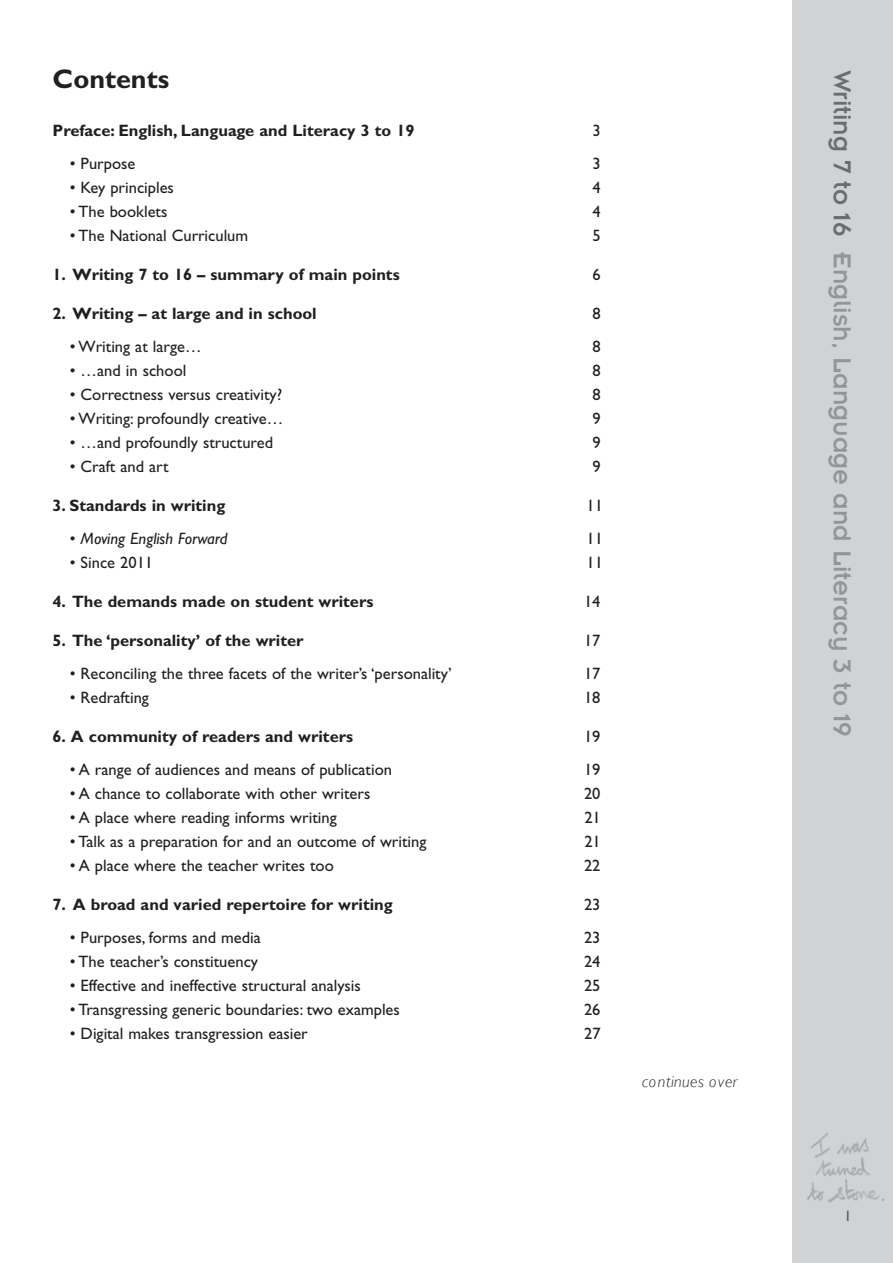
<style>
.page{position:relative;width:893px;height:1263px;background:#fff}
.page>*{position:absolute;margin:0;border:0;box-sizing:border-box;transform-origin:0 0}
.t1{font:27px "Insignia";color:#939598}
.t2{font:700 27px "Gill Sans";color:#231f20}
.t3{font:16.5px "Gill Sans";color:#231f20}
.t4{font:700 16.5px "Gill Sans";color:#231f20}
.t5{font:italic 16.5px "Gill Sans";color:#231f20}
.t6{font:italic 300 16.5px "Gill Sans";letter-spacing:.03em;color:#231f20}
.t7{font:15px "Gill Sans";color:#57585a}
.s1{font-style:normal}
.s2{color:#6c6d70}
</style>
<div class="page">
<div style="left:792px;top:0;width:101px;height:1263px;background:#d1d2d4"></div>
<img style="left:816px;top:1160px;width:54px;height:16px">
<img style="left:807px;top:1182px;width:17px;height:19px">
<img style="left:828px;top:1178px;width:52px;height:25px">
<img style="left:811px;top:1133px;width:19px;height:25px">
<img style="left:836px;top:1139px;width:34px;height:23px">
<h1 class="t2" style="left:53px;top:69px;width:118px">Contents</h1>
<p class="t4" style="left:53px;top:124px;width:364px">Preface: English, Language and Literacy 3 to 19</p>
<p class="t3" style="left:593px;top:124px;width:10px">3</p>
<p class="t3" style="left:70px;top:157px;width:67px">• Purpose</p>
<p class="t3" style="left:593px;top:157px;width:10px">3</p>
<p class="t3" style="left:70px;top:181px;width:106px">• Key principles</p>
<p class="t3" style="left:593px;top:181px;width:10px">4</p>
<p class="t3" style="left:70px;top:205px;width:99px">• The booklets</p>
<p class="t3" style="left:593px;top:205px;width:10px">4</p>
<p class="t3" style="left:70px;top:229px;width:180px">• The National Curriculum</p>
<p class="t3" style="left:593px;top:229px;width:10px">5</p>
<p class="t4" style="left:53px;top:268px;width:349px">1. Writing 7 to 16 – summary of main points</p>
<p class="t3" style="left:593px;top:268px;width:10px">6</p>
<p class="t4" style="left:53px;top:307px;width:266px">2. Writing – at large and in school</p>
<p class="t3" style="left:593px;top:307px;width:10px">8</p>
<p class="t3" style="left:70px;top:340px;width:133px">• Writing at large…</p>
<p class="t3" style="left:593px;top:340px;width:10px">8</p>
<p class="t3" style="left:70px;top:364px;width:118px">• …and in school</p>
<p class="t3" style="left:593px;top:364px;width:10px">8</p>
<p class="t3" style="left:70px;top:388px;width:214px">• Correctness versus creativity?</p>
<p class="t3" style="left:593px;top:388px;width:10px">8</p>
<p class="t3" style="left:70px;top:412px;width:215px">• Writing: profoundly creative…</p>
<p class="t3" style="left:593px;top:412px;width:10px">9</p>
<p class="t3" style="left:70px;top:436px;width:205px">• …and profoundly structured</p>
<p class="t3" style="left:593px;top:436px;width:10px">9</p>
<p class="t3" style="left:70px;top:460px;width:100px">• Craft and art</p>
<p class="t3" style="left:593px;top:460px;width:10px">9</p>
<p class="t4" style="left:53px;top:499px;width:174px">3. Standards in writing</p>
<p class="t3" style="left:587px;top:499px;width:18px">11</p>
<p class="t5" style="left:70px;top:532px;width:159px"><span class="s1">•</span> Moving English Forward</p>
<p class="t3" style="left:587px;top:532px;width:18px">11</p>
<p class="t3" style="left:70px;top:556px;width:85px">• Since 2011</p>
<p class="t3" style="left:587px;top:556px;width:18px">11</p>
<p class="t4" style="left:53px;top:595px;width:322px">4. The demands made on student writers</p>
<p class="t3" style="left:584px;top:595px;width:18px">14</p>
<p class="t4" style="left:53px;top:634px;width:253px">5. The ‘personality’ of the writer</p>
<p class="t3" style="left:584px;top:634px;width:18px">17</p>
<p class="t3" style="left:70px;top:667px;width:383px">• Reconciling the three facets of the writer’s ‘personality’</p>
<p class="t3" style="left:584px;top:667px;width:18px">17</p>
<p class="t3" style="left:70px;top:691px;width:81px">• Redrafting</p>
<p class="t3" style="left:584px;top:691px;width:18px">18</p>
<p class="t4" style="left:53px;top:730px;width:302px">6. A community of readers and writers</p>
<p class="t3" style="left:584px;top:730px;width:18px">19</p>
<p class="t3" style="left:70px;top:763px;width:324px">• A range of audiences and means of publication</p>
<p class="t3" style="left:584px;top:763px;width:18px">19</p>
<p class="t3" style="left:70px;top:787px;width:302px">• A chance to collaborate with other writers</p>
<p class="t3" style="left:584px;top:787px;width:18px">20</p>
<p class="t3" style="left:70px;top:811px;width:269px">• A place where reading informs writing</p>
<p class="t3" style="left:584px;top:811px;width:18px">21</p>
<p class="t3" style="left:70px;top:835px;width:358px">• Talk as a preparation for and an outcome of writing</p>
<p class="t3" style="left:584px;top:835px;width:18px">21</p>
<p class="t3" style="left:70px;top:859px;width:266px">• A place where the teacher writes too</p>
<p class="t3" style="left:584px;top:859px;width:18px">22</p>
<p class="t4" style="left:53px;top:898px;width:342px">7. A broad and varied repertoire for writing</p>
<p class="t3" style="left:584px;top:898px;width:18px">23</p>
<p class="t3" style="left:70px;top:931px;width:193px">• Purposes, forms and media</p>
<p class="t3" style="left:584px;top:931px;width:18px">23</p>
<p class="t3" style="left:70px;top:955px;width:190px">• The teacher’s constituency</p>
<p class="t3" style="left:584px;top:955px;width:18px">24</p>
<p class="t3" style="left:70px;top:979px;width:293px">• Effective and ineffective structural analysis</p>
<p class="t3" style="left:584px;top:979px;width:18px">25</p>
<p class="t3" style="left:70px;top:1003px;width:332px">• Transgressing generic boundaries: two examples</p>
<p class="t3" style="left:584px;top:1003px;width:18px">26</p>
<p class="t3" style="left:70px;top:1027px;width:240px">• Digital makes transgression easier</p>
<p class="t3" style="left:584px;top:1027px;width:18px">27</p>
<p class="t6" style="left:642px;top:1072px;width:97px">continues over</p>
<h1 class="t1" style="left:851px;top:70px;width:668px;rotate:90deg"><span class="s2">Writing 7 to 16</span> English, Language and Literacy 3 to 19</h1>
<p class="t7" style="left:844px;top:1207px;width:9px">1</p>
</div>
